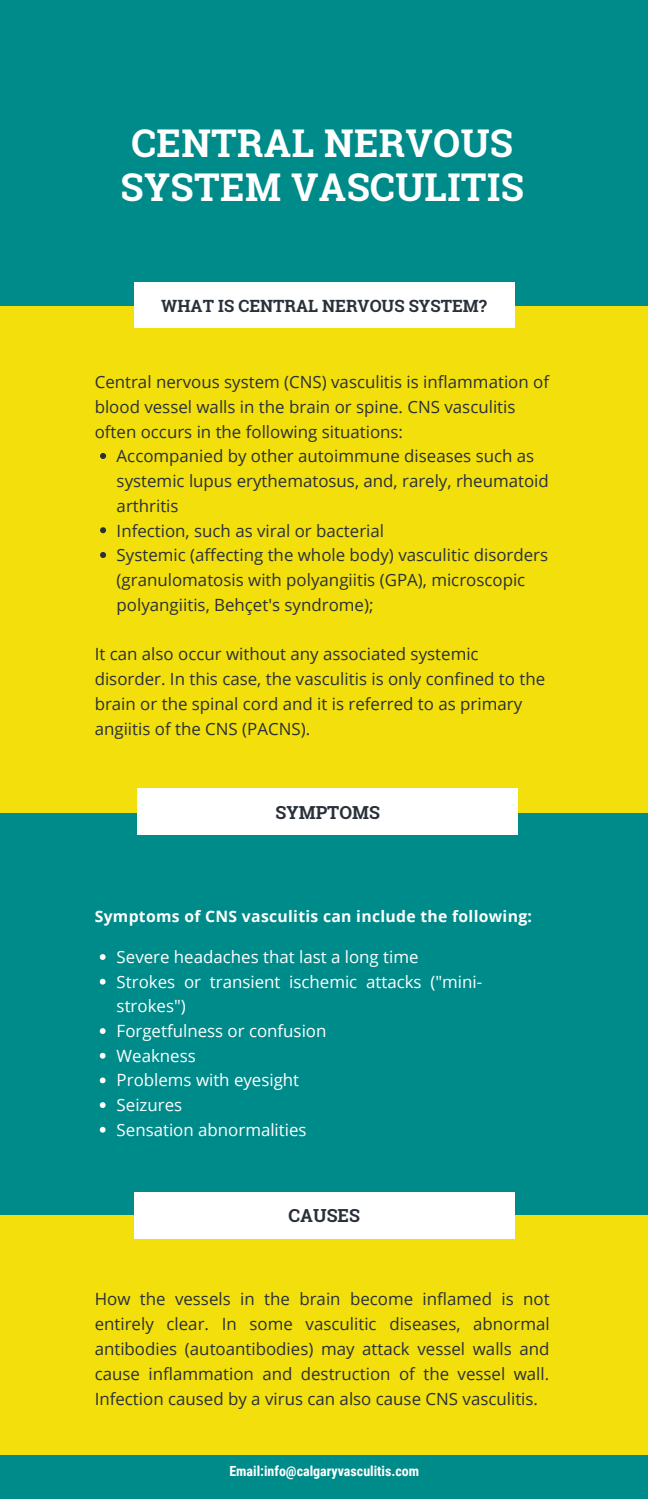
<style>
.page{position:relative;width:648px;height:1499px;background:#fff}
.page>*{position:absolute;margin:0;border:0;box-sizing:border-box;transform-origin:0 0}
.t1{font:700 38.25px/43.9px "Roboto Slab";letter-spacing:.01em;color:#fff}
.t2{font:700 18px "Roboto Slab";color:#293039}
.t3{font:16.88px/24.8px "Open Sans";color:#293039}
.t4{font:16.88px/24.8px "Open Sans";color:#fff}
.t5{font:700 16.88px "Roboto Slab";color:#293039}
.t6{font:700 15.75px "Open Sans";letter-spacing:.02em;color:#fff}
.t7{font:700 13.95px "Roboto Condensed";color:#fff}
</style>
<div class="page">
<div style="left:0;top:0;width:648px;height:1498px;background:#008b8b"></div>
<div style="left:0;top:306px;width:648px;height:506px;background:#f2df0c"></div>
<div style="left:134px;top:283px;width:380px;height:45px;background:#fff"></div>
<svg style="left:100px;top:453px;width:6px;height:6px"></svg>
<svg style="left:100px;top:527px;width:6px;height:6px"></svg>
<svg style="left:100px;top:552px;width:6px;height:6px"></svg>
<div style="left:138px;top:788px;width:380px;height:47px;background:#fff"></div>
<div style="left:0;top:1215px;width:648px;height:239px;background:#f2df0c"></div>
<div style="left:134px;top:1191px;width:380px;height:47px;background:#fff"></div>
<svg style="left:100px;top:954px;width:6px;height:6px"></svg>
<svg style="left:100px;top:978px;width:6px;height:6px"></svg>
<svg style="left:100px;top:1028px;width:6px;height:6px"></svg>
<svg style="left:100px;top:1052px;width:6px;height:6px"></svg>
<svg style="left:100px;top:1077px;width:6px;height:6px"></svg>
<svg style="left:100px;top:1102px;width:6px;height:6px"></svg>
<svg style="left:100px;top:1126px;width:6px;height:6px"></svg>
<h1 class="t1" style="left:121px;top:120px;width:405px">CENTRAL NERVOUS<br>SYSTEM VASCULITIS</h1>
<p class="t5" style="left:161px;top:295px;width:327px">WHAT IS CENTRAL NERVOUS SYSTEM?</p>
<p class="t3" style="left:95px;top:369px;width:456px">Central nervous system (CNS) vasculitis is inflammation of blood vessel walls in the brain or spine. CNS vasculitis often occurs in the following situations:</p>
<p class="t3" style="left:117px;top:443px;width:434px">Accompanied by other autoimmune diseases such as systemic lupus erythematosus, and, rarely, rheumatoid arthritis<br>Infection, such as viral or bacterial<br>Systemic (affecting the whole body) vasculitic disorders (granulomatosis with polyangiitis (GPA), microscopic polyangiitis, Behçet's syndrome);</p>
<p class="t3" style="left:95px;top:641px;width:452px">It can also occur without any associated systemic disorder. In this case, the vasculitis is only confined to the brain or the spinal cord and it is referred to as primary angiitis of the CNS (PACNS).</p>
<p class="t2" style="left:276px;top:800px;width:106px">SYMPTOMS</p>
<p class="t6" style="left:95px;top:905px;width:439px">Symptoms of CNS vasculitis can include the following:</p>
<p class="t4" style="left:117px;top:944px;width:367px">Severe headaches that last a long time<br>Strokes or transient ischemic attacks ("mini&shy;strokes")<br>Forgetfulness or confusion<br>Weakness<br>Problems with eyesight<br>Seizures<br>Sensation abnormalities</p>
<p class="t2" style="left:289px;top:1203px;width:73px">CAUSES</p>
<p class="t3" style="left:95px;top:1286px;width:457px;text-align:justify">How the vessels in the brain become inflamed is not entirely clear. In some vasculitic diseases, abnormal antibodies (autoantibodies) may attack vessel walls and cause inflammation and destruction of the vessel wall.<br>Infection caused by a virus can also cause CNS vasculitis.</p>
<p class="t7" style="left:229px;top:1463px;width:191px">Email:info@calgaryvasculitis.com</p>
</div>
